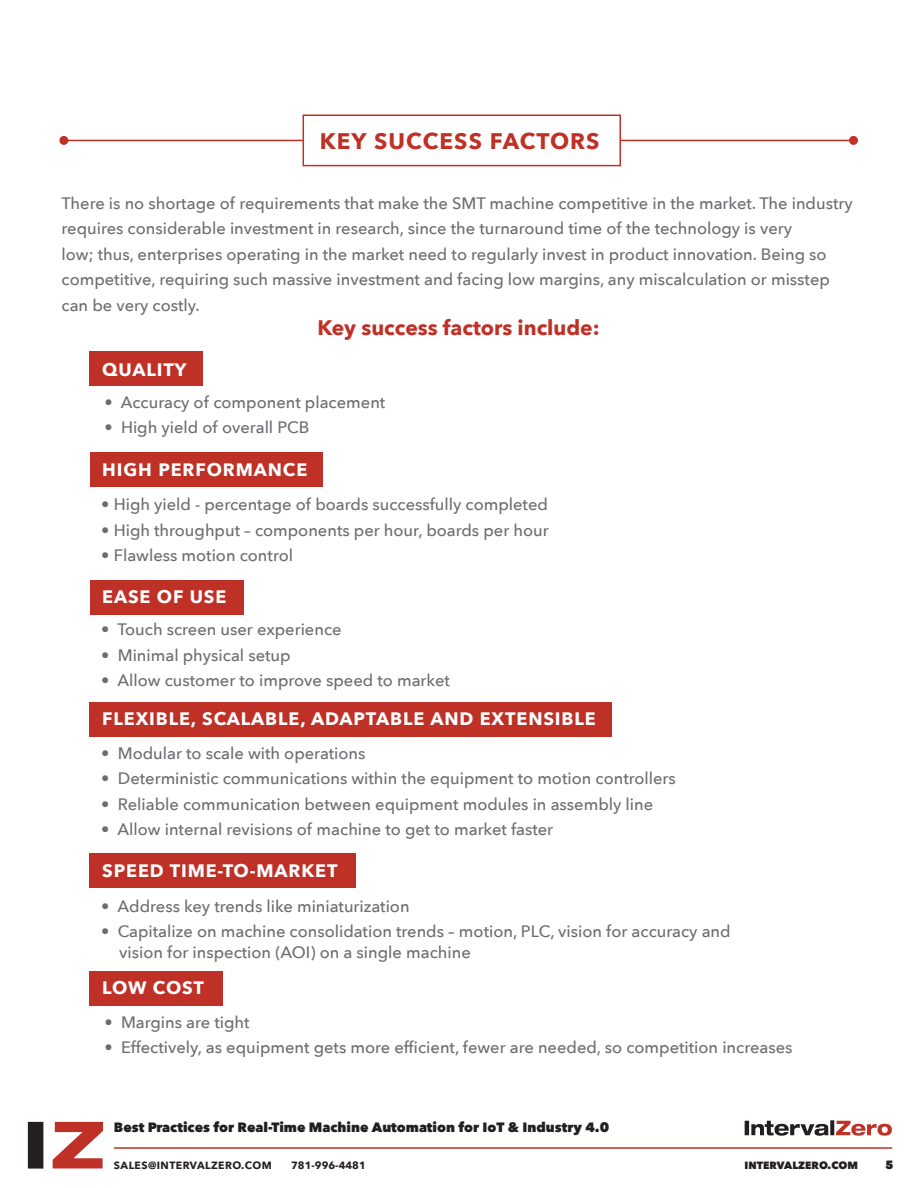
<style>
.page{position:relative;width:918px;height:1188px;background:#fff}
.page>*{position:absolute;margin:0;border:0;box-sizing:border-box;transform-origin:0 0}
.t1{font:700 22.5px "Avenir Next";letter-spacing:.05em;color:#bf3026}
.t2{font:700 21px "Avenir Next";color:#bf3026}
.t3{font:700 18px "Avenir Next";letter-spacing:.05em;color:#fff}
.t4{font:500 16.5px/25.5px "Avenir Next";color:#6c6d70}
.t5{font:800 13.5px "Avenir Next";color:#231f20}
.t6{font:800 12px "Avenir Next";color:#231f20}
.t7{font:700 10.5px "Avenir Next";letter-spacing:.04em;color:#231f20}
.t8{font:800 10.5px "Avenir Next";color:#231f20}
.t9{font:700 10.5px "Avenir Next";color:#231f20}
</style>
<div class="page">
<hr style="left:114px;top:1147px;width:778px;height:2px;background:#bf3026">
<svg style="left:53px;top:1122px;width:50px;height:46px"></svg>
<svg style="left:28px;top:1122px;width:15px;height:47px"></svg>
<svg style="left:745px;top:1120px;width:147px;height:16px"></svg>
<hr style="left:64px;top:140px;width:311px;height:1px;background:#bf3026">
<hr style="left:542px;top:140px;width:312px;height:1px;background:#bf3026">
<div style="left:59px;top:136px;width:9px;height:9px;background:#bf3026;border-radius:50%"></div>
<div style="left:849px;top:136px;width:9px;height:9px;background:#bf3026;border-radius:50%"></div>
<div style="left:90px;top:351px;width:113px;height:35px;background:#bf3026"></div>
<div style="left:90px;top:971px;width:133px;height:35px;background:#bf3026"></div>
<div style="left:90px;top:452px;width:233px;height:35px;background:#bf3026"></div>
<div style="left:90px;top:580px;width:153px;height:35px;background:#bf3026"></div>
<div style="left:90px;top:854px;width:266px;height:34px;background:#bf3026"></div>
<div style="left:90px;top:702px;width:522px;height:35px;background:#bf3026"></div>
<div style="left:303px;top:115px;width:318px;height:51px;background:#fff;border:2px solid #bf3026"></div>
<h1 class="t1" style="left:320px;top:122px;width:281px">KEY SUCCESS FACTORS</h1>
<p class="t4" style="left:62px;top:190px;width:793px">There is no shortage of requirements that make the SMT machine competitive in the market. The industry requires considerable investment in research, since the turnaround time of the technology is very<br>low; thus, enterprises operating in the market need to regularly invest in product innovation. Being so competitive, requiring such massive investment and facing low margins, any miscalculation or misstep can be very costly.</p>
<p class="t3" style="left:102px;top:354px;width:86px">QUALITY</p>
<p class="t2" style="left:317px;top:310px;width:284px">Key success factors include:</p>
<p class="t4" style="left:105px;top:389px;width:282px">• Accuracy of component placement</p>
<p class="t4" style="left:105px;top:414px;width:206px">• High yield of overall PCB</p>
<p class="t3" style="left:102px;top:454px;width:207px">HIGH PERFORMANCE</p>
<p class="t4" style="left:101px;top:491px;width:448px">• High yield - percentage of boards successfully completed</p>
<p class="t4" style="left:101px;top:517px;width:449px">• High throughput – components per hour, boards per hour</p>
<p class="t4" style="left:101px;top:542px;width:193px">• Flawless motion control</p>
<p class="t3" style="left:102px;top:582px;width:126px">EASE OF USE</p>
<p class="t4" style="left:101px;top:616px;width:242px">• Touch screen user experience</p>
<p class="t4" style="left:101px;top:642px;width:191px">• Minimal physical setup</p>
<p class="t4" style="left:101px;top:667px;width:350px">• Allow customer to improve speed to market</p>
<p class="t3" style="left:102px;top:704px;width:495px">FLEXIBLE, SCALABLE, ADAPTABLE AND EXTENSIBLE</p>
<p class="t4" style="left:101px;top:740px;width:266px">• Modular to scale with operations</p>
<p class="t4" style="left:101px;top:765px;width:576px">• Deterministic communications within the equipment to motion controllers</p>
<p class="t4" style="left:101px;top:791px;width:553px">• Reliable communication between equipment modules in assembly line</p>
<p class="t4" style="left:101px;top:816px;width:453px">• Allow internal revisions of machine to get to market faster</p>
<p class="t3" style="left:102px;top:855px;width:237px">SPEED TIME-TO-MARKET</p>
<p class="t4" style="left:101px;top:893px;width:310px">• Address key trends like miniaturization</p>
<p class="t4" style="left:119px;top:921px;width:613px;line-height:21px;text-indent:-18px">• Capitalize on machine consolidation trends – motion, PLC, vision for accuracy and vision for inspection (AOI) on a single machine</p>
<p class="t3" style="left:102px;top:972px;width:103px">LOW COST</p>
<p class="t4" style="left:105px;top:1009px;width:147px">• Margins are tight</p>
<p class="t4" style="left:105px;top:1034px;width:689px">• Effectively, as equipment gets more efficient, fewer are needed, so competition increases</p>
<p class="t5" style="left:114px;top:1119px;width:497px">Best Practices for Real-Time Machine Automation for IoT &amp; Industry 4.0</p>
<p class="t7" style="left:114px;top:1157px;width:159px">SALES@INTERVALZERO.COM</p>
<p class="t9" style="left:291px;top:1157px;width:76px">781-996-4481</p>
<p class="t8" style="left:745px;top:1159px;width:115px">INTERVALZERO.COM</p>
<p class="t6" style="left:885px;top:1158px;width:10px">5</p>
</div>
